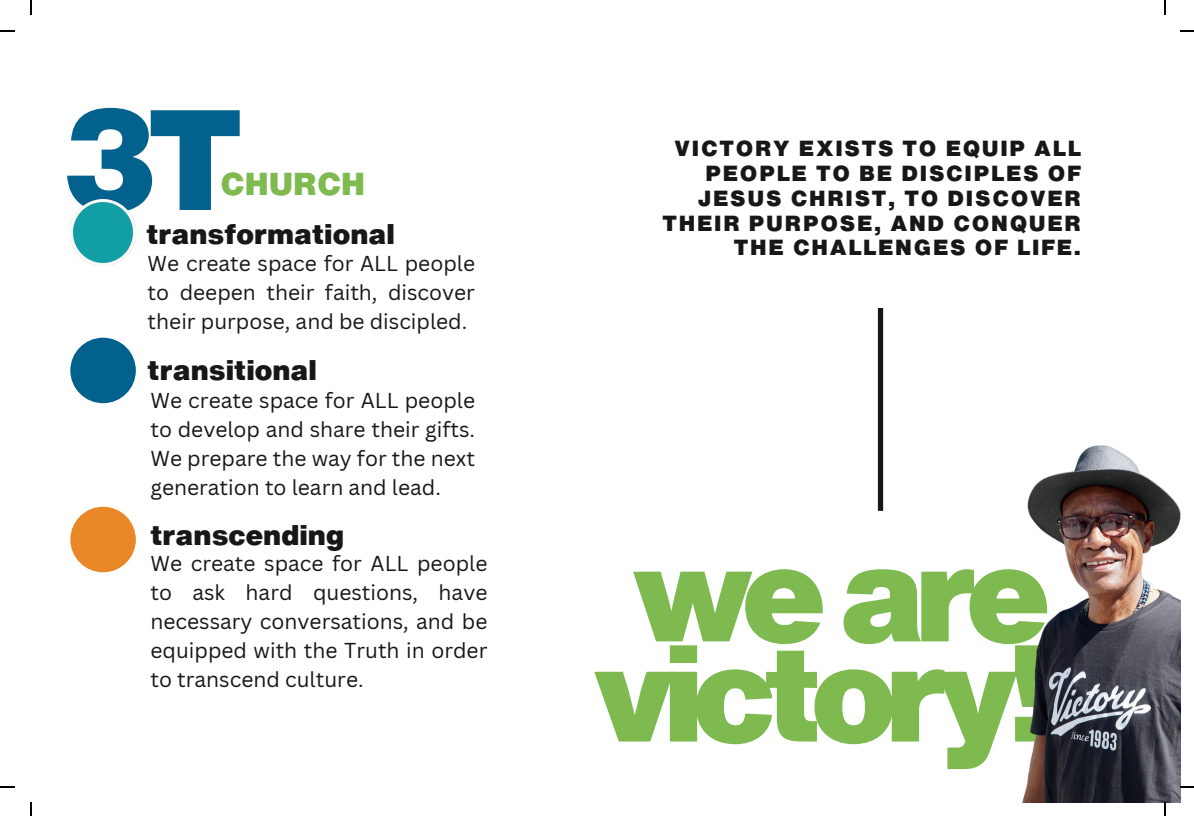
<style>
.page{position:relative;width:1194px;height:816px;background:#fff}
.page>*{position:absolute;margin:0;border:0;box-sizing:border-box;transform-origin:0 0}
.t1{font:140px "Anonymous";color:#03618e}
.t2{font:134.92px/100.1px "Anonymous";letter-spacing:-.085em;color:#7eba50}
.t3{font:31.15px "Anonymous";color:#7eba50}
.t4{font:28px "Anonymous";color:#171619}
.t5{font:21.53px/24.8px "Anonymous";letter-spacing:.08em;color:#171619;text-align:right}
.t6{font:21px/28.9px "Canva Sans";color:#171619;text-align:justify}
</style>
<div class="page">
<img style="left:70px;top:199px;width:66px;height:66px">
<img style="left:1022px;top:445px;width:158px;height:357px">
<div style="left:70px;top:337px;width:66px;height:66px;background:#03618e;border-radius:50%"></div>
<div style="left:70px;top:506px;width:66px;height:66px;background:#ea8828;border-radius:50%"></div>
<div style="left:878px;top:308px;width:5px;height:203px;background:#171619"></div>
<svg style="left:30px;top:0;width:2px;height:14px"></svg>
<svg style="left:0;top:30px;width:14px;height:1px"></svg>
<svg style="left:1164px;top:0;width:2px;height:14px"></svg>
<svg style="left:1180px;top:30px;width:14px;height:1px"></svg>
<svg style="left:30px;top:802px;width:2px;height:14px"></svg>
<svg style="left:0;top:786px;width:14px;height:2px"></svg>
<svg style="left:1164px;top:802px;width:2px;height:14px"></svg>
<svg style="left:1180px;top:786px;width:14px;height:2px"></svg>
<h1 class="t1" style="left:57px;top:108px;width:187px">3T</h1>
<h3 class="t3" style="left:221px;top:172px;width:146px">CHURCH</h3>
<h3 class="t4" style="left:146px;top:224px;width:250px">transformational</h3>
<p class="t6" style="left:148px;top:249px;width:329px">We create space for ALL people to deepen their faith, discover their purpose, and be discipled.</p>
<h3 class="t4" style="left:148px;top:360px;width:171px">transitional</h3>
<p class="t6" style="left:150px;top:386px;width:326px">We create space for ALL people to develop and share their gifts.<br>We prepare the way for the next generation to learn and lead.</p>
<h3 class="t4" style="left:150px;top:524px;width:195px">transcending</h3>
<p class="t6" style="left:150px;top:549px;width:338px">We create space for ALL people to ask hard questions, have necessary conversations, and be equipped with the Truth in order to transcend culture.</p>
<p class="t5" style="left:662px;top:138px;width:420px">VICTORY EXISTS TO EQUIP ALL<br>PEOPLE TO BE DISCIPLES OF<br>JESUS CHRIST, TO DISCOVER<br>THEIR PURPOSE, AND CONQUER<br>THE CHALLENGES OF LIFE.</p>
<h2 class="t2" style="left:593px;top:556px;width:458px">we are victory0</h2>
</div>
